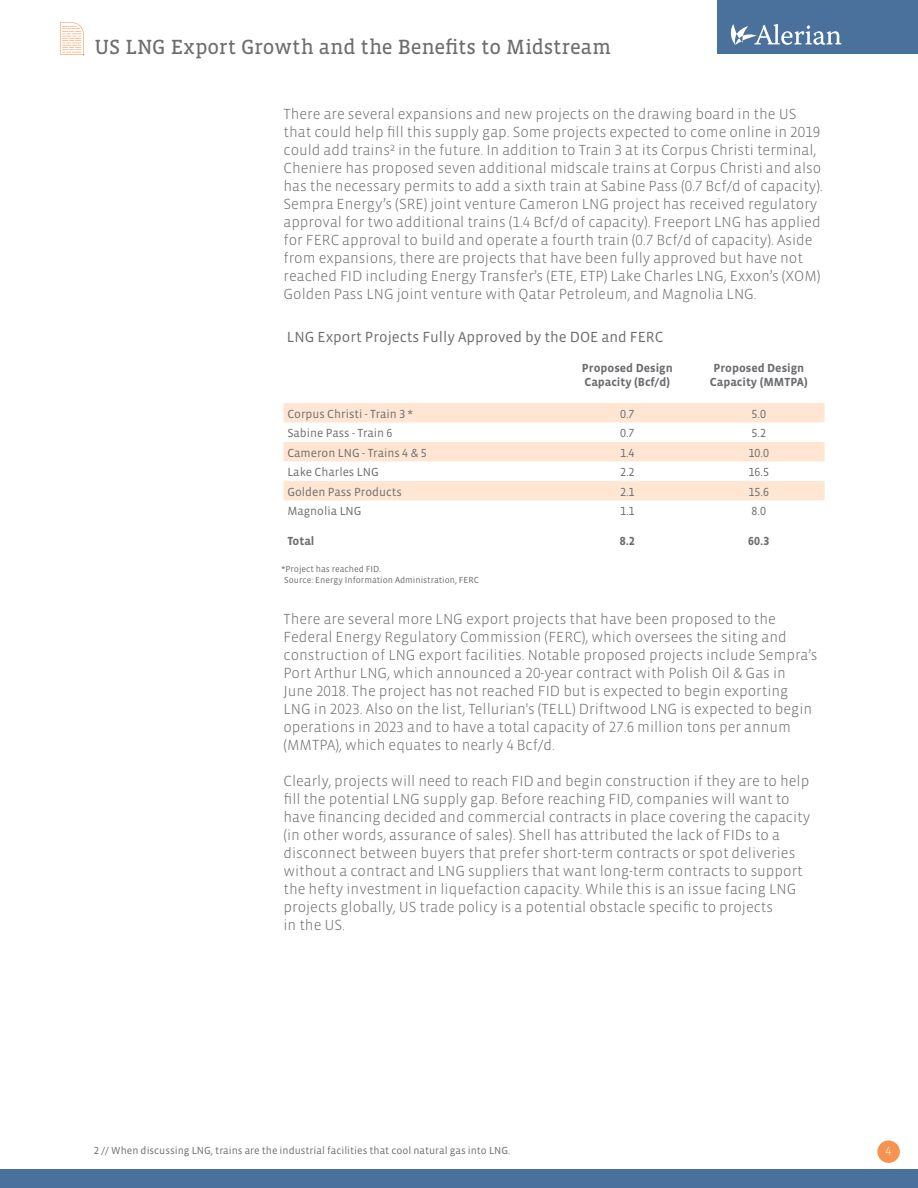
<style>
.page{position:relative;width:918px;height:1188px;background:#fff}
.page>*{position:absolute;margin:0;border:0;box-sizing:border-box;transform-origin:0 0}
.t1{font:21px "Vista Slab OT";letter-spacing:-.005em;color:#6c6d70}
.t2{font:300 15px/18px "Vista Sans OT";color:#6c6d70}
.t3{font:15px "Vista Sans OT";color:#6c6d70}
.t4{font:12px "Vista Sans OT";color:#6c6d70}
.t5{font:700 12px/14.4px "Vista Sans OT";color:#6c6d70}
.t6{font:300 12px "Vista Sans OT";color:#fff}
.t7{font:10.5px "Vista Sans OT";color:#6c6d70}
.t8{font:9px "Vista Sans OT";color:#6c6d70}
</style>
<div class="page">
<div style="left:0;top:1169px;width:918px;height:19px;background:#4a709c"></div>
<div style="left:877px;top:1140px;width:23px;height:23px;background:#f69351;border-radius:50%"></div>
<div style="left:718px;top:0;width:200px;height:54px;background:#4a709c"></div>
<svg style="left:730px;top:24px;width:111px;height:21px"></svg>
<svg style="left:284px;top:403px;width:541px;height:97px;fill:#fee6d3"></svg>
<svg style="left:60px;top:22px;width:25px;height:34px"></svg>
<p class="t1" style="left:94px;top:36px;width:518px">US LNG Export Growth and the Benefits to Midstream</p>
<p class="t2" style="left:284px;top:105px;width:541px">There are several expansions and new projects on the drawing board in the US that could help fill this supply gap. Some projects expected to come online in 2019 could add trains2 in the future. In addition to Train 3 at its Corpus Christi terminal, Cheniere has proposed seven additional midscale trains at Corpus Christi and also has the necessary permits to add a sixth train at Sabine Pass (0.7 Bcf/d of capacity).<br>Sempra Energy’s (SRE) joint venture Cameron LNG project has received regulatory approval for two additional trains (1.4 Bcf/d of capacity). Freeport LNG has applied for FERC approval to build and operate a fourth train (0.7 Bcf/d of capacity). Aside from expansions, there are projects that have been fully approved but have not reached FID including Energy Transfer’s (ETE, ETP) Lake Charles LNG, Exxon’s (XOM)<br>Golden Pass LNG joint venture with Qatar Petroleum, and Magnolia LNG.</p>
<p class="t3" style="left:287px;top:329px;width:378px">LNG Export Projects Fully Approved by the DOE and FERC</p>
<p class="t5" style="left:582px;top:361px;width:92px">Proposed Design<br>Capacity (Bcf/d)</p>
<p class="t5" style="left:710px;top:361px;width:99px">Proposed Design<br>Capacity (MMTPA)</p>
<p class="t4" style="left:287px;top:408px;width:127px">Corpus Christi - Train 3 *</p>
<p class="t4" style="left:620px;top:408px;width:16px">0.7</p>
<p class="t4" style="left:752px;top:408px;width:16px">5.0</p>
<p class="t4" style="left:287px;top:427px;width:107px">Sabine Pass - Train 6</p>
<p class="t4" style="left:620px;top:427px;width:16px">0.7</p>
<p class="t4" style="left:752px;top:427px;width:16px">5.2</p>
<p class="t4" style="left:287px;top:447px;width:141px">Cameron LNG - Trains 4 &amp; 5</p>
<p class="t4" style="left:620px;top:447px;width:16px">1.4</p>
<p class="t4" style="left:749px;top:447px;width:22px">10.0</p>
<p class="t4" style="left:287px;top:466px;width:93px">Lake Charles LNG</p>
<p class="t4" style="left:620px;top:466px;width:16px">2.2</p>
<p class="t4" style="left:749px;top:466px;width:22px">16.5</p>
<p class="t4" style="left:287px;top:486px;width:116px">Golden Pass Products</p>
<p class="t4" style="left:620px;top:486px;width:16px">2.1</p>
<p class="t4" style="left:749px;top:486px;width:22px">15.6</p>
<p class="t4" style="left:287px;top:505px;width:76px">Magnolia LNG</p>
<p class="t4" style="left:620px;top:505px;width:16px">1.1</p>
<p class="t4" style="left:752px;top:505px;width:16px">8.0</p>
<p class="t5" style="left:287px;top:534px;width:29px">Total</p>
<p class="t5" style="left:620px;top:534px;width:17px">8.2</p>
<p class="t5" style="left:748px;top:534px;width:23px">60.3</p>
<p class="t8" style="left:282px;top:564px;width:101px">*Project has reached FID.</p>
<p class="t8" style="left:284px;top:575px;width:196px">Source: Energy Information Administration, FERC</p>
<p class="t2" style="left:284px;top:610px;width:535px">There are several more LNG export projects that have been proposed to the Federal Energy Regulatory Commission (FERC), which oversees the siting and construction of LNG export facilities. Notable proposed projects include Sempra’s Port Arthur LNG, which announced a 20-year contract with Polish Oil &amp; Gas in June 2018. The project has not reached FID but is expected to begin exporting LNG in 2023. Also on the list, Tellurian's (TELL) Driftwood LNG is expected to begin operations in 2023 and to have a total capacity of 27.6 million tons per annum (MMTPA), which equates to nearly 4 Bcf/d.</p>
<p class="t2" style="left:284px;top:772px;width:528px">Clearly, projects will need to reach FID and begin construction if they are to help fill the potential LNG supply gap. Before reaching FID, companies will want to have financing decided and commercial contracts in place covering the capacity (in other words, assurance of sales). Shell has attributed the lack of FIDs to a disconnect between buyers that prefer short-term contracts or spot deliveries without a contract and LNG suppliers that want long-term contracts to support the hefty investment in liquefaction capacity. While this is an issue facing LNG projects globally, US trade policy is a potential obstacle specific to projects<br>in the US.</p>
<p class="t7" style="left:94px;top:1145px;width:418px">2 // When discussing LNG, trains are the industrial facilities that cool natural gas into LNG.</p>
<p class="t6" style="left:886px;top:1145px;width:7px">4</p>
</div>
